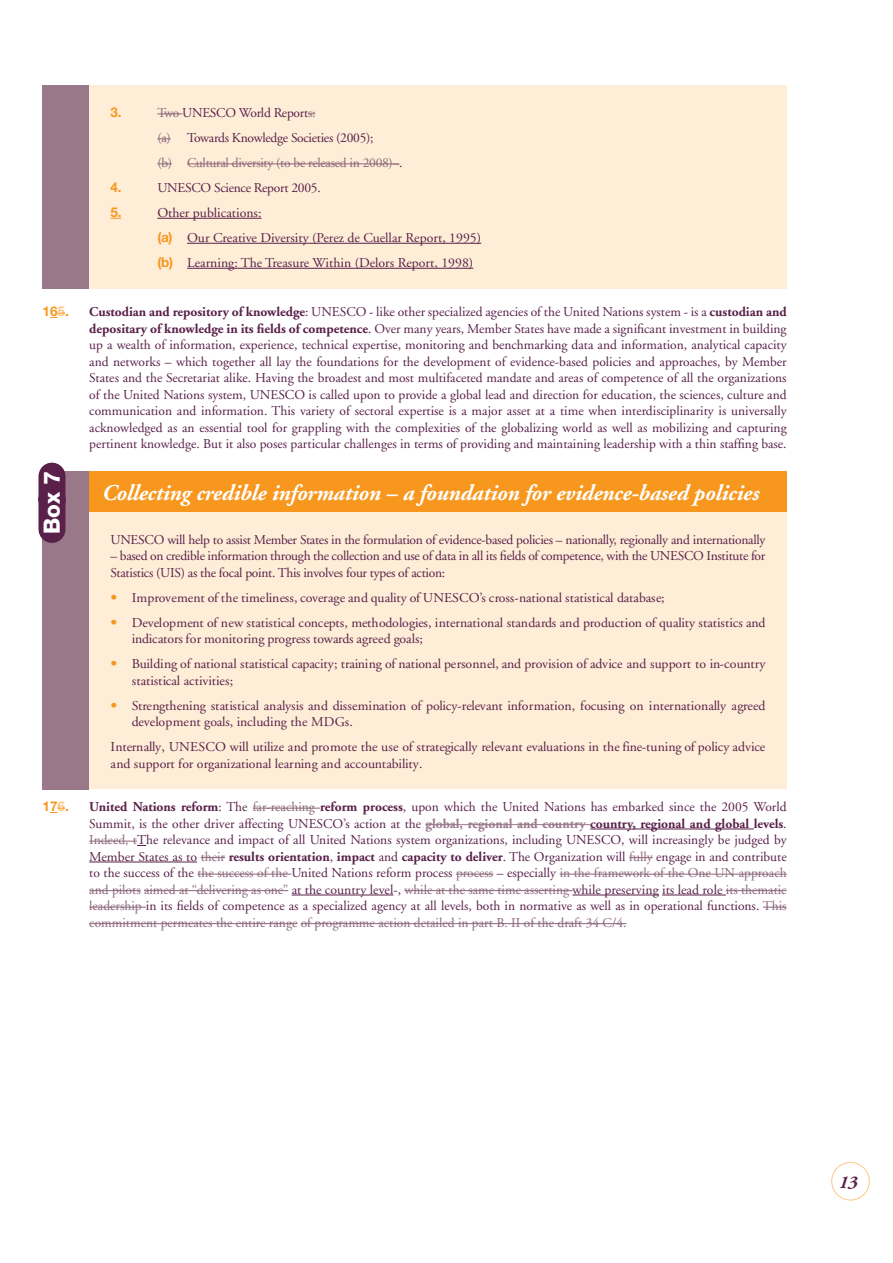
<style>
.page{position:relative;width:893px;height:1263px;background:#fff}
.page>*{position:absolute;margin:0;border:0;box-sizing:border-box;transform-origin:0 0}
.t1{font:italic 700 22.5px "Adobe Garamond";letter-spacing:-.01em;color:#fff}
.t2{font:800 22.5px "Helvetica Neue";color:#fff}
.t3{font:italic 700 18px "Adobe Garamond";color:#592049}
.t4{font:13.5px/16.5px "Adobe Garamond";letter-spacing:-.02em;color:#592049}
.t5{font:13.5px/25px "Adobe Garamond";color:#592049}
.t6{font:13.5px "Adobe Garamond";letter-spacing:.01em;color:#592049}
.t7{font:700 13.5px "Helvetica Neue";color:#f7971d}
.s1{color:#8b6679}
.s2{font-family:"Helvetica Neue";font-weight:700;color:#f7971d}
.s3{color:#fdc889}
.s4{font-weight:700}
.s5{font-weight:700;color:#997889}
</style>
<div class="page">
<div style="left:831px;top:1162px;width:39px;height:38px;border:1px solid #fdc889;border-radius:50%"></div>
<hr style="left:590px;top:829px;width:164px;height:1px;background:#592049">
<hr style="left:89px;top:862px;width:108px;height:1px;background:#592049">
<hr style="left:292px;top:895px;width:101px;height:1px;background:#592049">
<hr style="left:572px;top:895px;width:87px;height:1px;background:#592049">
<hr style="left:662px;top:895px;width:64px;height:1px;background:#592049">
<div style="left:43px;top:85px;width:46px;height:203px;background:#997889"></div>
<div style="left:89px;top:85px;width:698px;height:203px;background:#feedd7"></div>
<hr style="left:157px;top:218px;width:104px;height:1px;background:#592049">
<hr style="left:187px;top:243px;width:294px;height:1px;background:#592049">
<hr style="left:187px;top:268px;width:286px;height:1px;background:#592049">
<svg style="left:157px;top:114px;width:25px;height:1px"></svg>
<svg style="left:157px;top:139px;width:14px;height:1px"></svg>
<svg style="left:157px;top:164px;width:15px;height:1px"></svg>
<hr style="left:187px;top:164px;width:212px;height:1px;background:#8b6679">
<svg style="left:50px;top:313px;width:15px;height:5px"></svg>
<div style="left:43px;top:471px;width:46px;height:318px;background:#997889"></div>
<div style="left:89px;top:471px;width:698px;height:42px;background:#f7971d"></div>
<div style="left:89px;top:513px;width:698px;height:276px;background:#feedd7"></div>
<svg style="left:38px;top:476px;width:27px;height:53px"></svg>
<svg style="left:50px;top:808px;width:15px;height:5px"></svg>
<hr style="left:253px;top:808px;width:67px;height:1px;background:#8b6679">
<hr style="left:425px;top:824px;width:165px;height:1px;background:#997889">
<hr style="left:89px;top:841px;width:48px;height:1px;background:#8b6679">
<svg style="left:201px;top:857px;width:24px;height:1px"></svg>
<svg style="left:629px;top:857px;width:24px;height:1px"></svg>
<hr style="left:197px;top:874px;width:94px;height:1px;background:#8b6679">
<hr style="left:456px;top:874px;width:37px;height:1px;background:#8b6679">
<hr style="left:560px;top:874px;width:227px;height:1px;background:#8b6679">
<hr style="left:89px;top:890px;width:52px;height:1px;background:#8b6679">
<hr style="left:144px;top:890px;width:144px;height:1px;background:#8b6679">
<hr style="left:404px;top:890px;width:168px;height:1px;background:#8b6679">
<hr style="left:726px;top:890px;width:61px;height:1px;background:#8b6679">
<hr style="left:89px;top:907px;width:57px;height:1px;background:#8b6679">
<svg style="left:763px;top:907px;width:24px;height:1px"></svg>
<hr style="left:89px;top:923px;width:208px;height:1px;background:#8b6679">
<hr style="left:301px;top:923px;width:325px;height:1px;background:#8b6679">
<p class="t7" style="left:111px;top:107px;width:12px">3.</p>
<p class="t4" style="left:157px;top:101px;width:247px;line-height:25px"><span class="s1">Two</span> UNESCO World Report<span class="s1">s:<br>(a)</span> Towards Knowledge Societies (2005);<br><span class="s1">(b) Cultural diversity (to be released in 2008)–</span>.</p>
<p class="t7" style="left:111px;top:182px;width:12px">4.</p>
<p class="t4" style="left:157px;top:181px;width:165px">UNESCO Science Report 2005.</p>
<p class="t7" style="left:111px;top:207px;width:12px">5.</p>
<p class="t5" style="left:157px;top:201px;width:325px">Other publications:<br><span class="s2">(a)</span> Our Creative Diversity (Perez de Cuellar Report, 1995) <span class="s2">(b)</span> Learning: The Treasure Within (Delors Report, 1998)</p>
<p class="t7" style="left:43px;top:306px;width:28px">16<span class="s3">5</span>.</p>
<p class="t4" style="left:89px;top:305px;width:699px;text-align:justify"><span class="s4">Custodian and repository of knowledge</span>: UNESCO - like other specialized agencies of the United Nations system - is a <span class="s4">custodian and depositary of knowledge in its fields of competence</span>. Over many years, Member States have made a significant investment in building up a wealth of information, experience, technical expertise, monitoring and benchmarking data and information, analytical capacity and networks – which together all lay the foundations for the development of evidence-based policies and approaches, by Member States and the Secretariat alike. Having the broadest and most multifaceted mandate and areas of competence of all the organizations of the United Nations system, UNESCO is called upon to provide a global lead and direction for education, the sciences, culture and communication and information. This variety of sectoral expertise is a major asset at a time when interdisciplinarity is universally acknowledged as an essential tool for grappling with the complexities of the globalizing world as well as mobilizing and capturing pertinent knowledge. But it also poses particular challenges in terms of providing and maintaining leadership with a thin staffing base.</p>
<h1 class="t2" style="left:44px;top:534px;width:65px;rotate:-90deg">Box 7</h1>
<h1 class="t1" style="left:102px;top:484px;width:659px">Collecting credible information – a foundation for evidence-based policies</h1>
<p class="t4" style="left:111px;top:532px;width:656px">UNESCO will help to assist Member States in the formulation of evidence-based policies – nationally, regionally and internationally</p>
<p class="t4" style="left:111px;top:549px;width:656px">– based on credible information through the collection and use of data in all its fields of competence, with the UNESCO Institute for<br>Statistics (UIS) as the focal point. This involves four types of action:</p>
<p class="t6" style="left:111px;top:592px;width:556px"><span class="s2">•</span> Improvement of the timeliness, coverage and quality of UNESCO’s cross-national statistical database;</p>
<p class="t4" style="left:132px;top:615px;width:635px;text-indent:-21px"><span class="s2">•</span> Development of new statistical concepts, methodologies, international standards and production of quality statistics and indicators for monitoring progress towards agreed goals;</p>
<p class="t4" style="left:132px;top:657px;width:635px;text-indent:-21px"><span class="s2">•</span> Building of national statistical capacity; training of national personnel, and provision of advice and support to in-country statistical activities;</p>
<p class="t4" style="left:132px;top:698px;width:635px;text-indent:-21px"><span class="s2">•</span> Strengthening statistical analysis and dissemination of policy-relevant information, focusing on internationally agreed development goals, including the MDGs.</p>
<p class="t4" style="left:111px;top:740px;width:656px">Internally, UNESCO will utilize and promote the use of strategically relevant evaluations in the fine-tuning of policy advice and support for organizational learning and accountability.</p>
<p class="t7" style="left:43px;top:801px;width:28px">17<span class="s3">6</span>.</p>
<p class="t4" style="left:89px;top:800px;width:699px;text-align:justify"><span class="s4">United Nations reform</span>: The <span class="s1">far-reaching</span> <span class="s4">reform process</span>, upon which the United Nations has embarked since the 2005 World Summit, is the other driver affecting UNESCO’s action at the <span class="s5">global, regional and country</span> <span class="s4">country, regional and global levels</span>.<br><span class="s1">Indeed, t</span>The relevance and impact of all United Nations system organizations, including UNESCO, will increasingly be judged by Member States as to <span class="s1">their</span> <span class="s4">results orientation</span>, <span class="s4">impact</span> and <span class="s4">capacity to deliver</span>. The Organization will <span class="s1">fully</span> engage in and contribute to the success of the <span class="s1">the success of the</span> United Nations reform process <span class="s1">process</span> – especially <span class="s1">in the framework of the One UN approach and pilots aimed at “delivering as one”</span> at the country level-, <span class="s1">while at the same time asserting</span> while preserving its lead role <span class="s1">its thematic leadership</span> in its fields of competence as a specialized agency at all levels, both in normative as well as in operational functions. <span class="s1">This commitment permeates the entire range of programme action detailed in part B. II of the draft 34 C/4.</span></p>
<h2 class="t3" style="left:839px;top:1175px;width:20px">13</h2>
</div>
